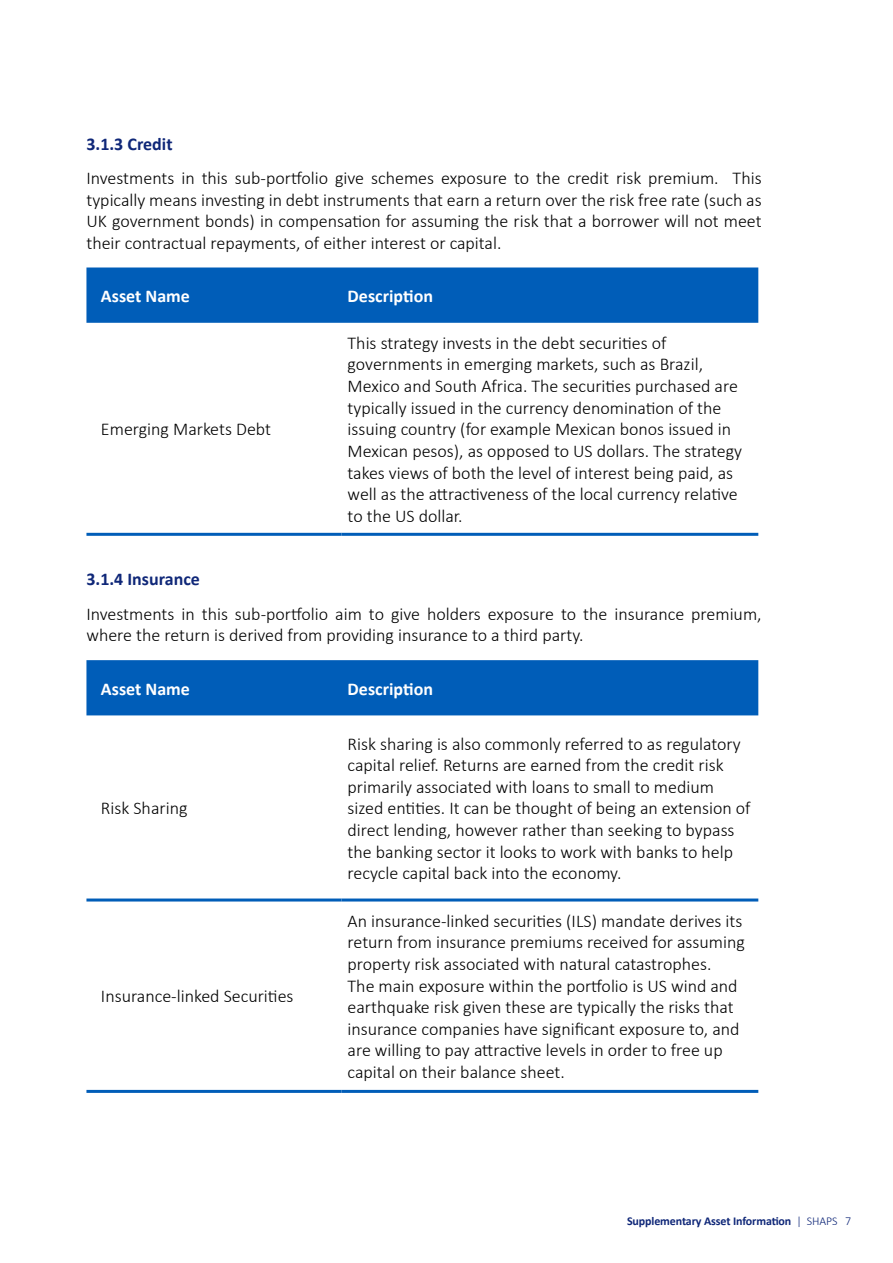
<style>
.page{position:relative;width:893px;height:1263px;background:#fff}
.page>*{position:absolute;margin:0;border:0;box-sizing:border-box;transform-origin:0 0}
.t1{font:300 18px/21.6px "Calibri";color:#000}
.t2{font:700 18px "Calibri";color:#fff}
.t3{font:700 18px "Calibri";color:#0f2778}
.t4{font:700 12px "Calibri";letter-spacing:-.01em;color:#0f2778}
.s1{font-weight:300}
</style>
<div class="page">
<div style="left:86px;top:267px;width:672px;height:56px;background:#005db8"></div>
<hr style="left:86px;top:533px;width:256px;height:3px;background:#005db8">
<hr style="left:342px;top:533px;width:416px;height:3px;background:#005db8">
<div style="left:86px;top:660px;width:672px;height:55px;background:#005db8"></div>
<hr style="left:86px;top:1090px;width:256px;height:3px;background:#005db8">
<hr style="left:342px;top:1090px;width:416px;height:3px;background:#005db8">
<hr style="left:86px;top:898px;width:256px;height:3px;background:#005db8">
<hr style="left:342px;top:898px;width:416px;height:3px;background:#005db8">
<p class="t3" style="left:86px;top:131px;width:88px">3.1.3 Credit</p>
<p class="t1" style="left:86px;top:167px;width:677px;text-align:justify">Investments in this sub-portfolio give schemes exposure to the credit risk premium. This typically means investing in debt instruments that earn a return over the risk free rate (such as UK government bonds) in compensation for assuming the risk that a borrower will not meet their contractual repayments, of either interest or capital.</p>
<p class="t2" style="left:101px;top:283px;width:90px">Asset Name</p>
<p class="t2" style="left:348px;top:283px;width:87px">Description</p>
<p class="t1" style="left:101px;top:418px;width:172px">Emerging Markets Debt</p>
<p class="t1" style="left:348px;top:332px;width:396px">This strategy invests in the debt securities of governments in emerging markets, such as Brazil, Mexico and South Africa. The securities purchased are typically issued in the currency denomination of the issuing country (for example Mexican bonos issued in Mexican pesos), as opposed to US dollars. The strategy takes views of both the level of interest being paid, as well as the attractiveness of the local currency relative to the US dollar.</p>
<p class="t3" style="left:86px;top:567px;width:115px">3.1.4 Insurance</p>
<p class="t1" style="left:86px;top:603px;width:677px">Investments in this sub-portfolio aim to give holders exposure to the insurance premium, where the return is derived from providing insurance to a third party.</p>
<p class="t2" style="left:101px;top:676px;width:90px">Asset Name</p>
<p class="t2" style="left:348px;top:676px;width:87px">Description</p>
<p class="t1" style="left:101px;top:797px;width:88px">Risk Sharing</p>
<p class="t1" style="left:101px;top:985px;width:194px">Insurance-linked Securities</p>
<p class="t1" style="left:348px;top:733px;width:405px">Risk sharing is also commonly referred to as regulatory capital relief. Returns are earned from the credit risk primarily associated with loans to small to medium sized entities. It can be thought of being an extension of direct lending, however rather than seeking to bypass the banking sector it looks to work with banks to help recycle capital back into the economy.</p>
<p class="t1" style="left:348px;top:910px;width:399px">An insurance-linked securities (ILS) mandate derives its return from insurance premiums received for assuming property risk associated with natural catastrophes.<br>The main exposure within the portfolio is US wind and earthquake risk given these are typically the risks that insurance companies have significant exposure to, and are willing to pay attractive levels in order to free up capital on their balance sheet.</p>
<p class="t4" style="left:627px;top:1213px;width:226px">Supplementary Asset Information <span class="s1">| SHAPS 7</span></p>
</div>
